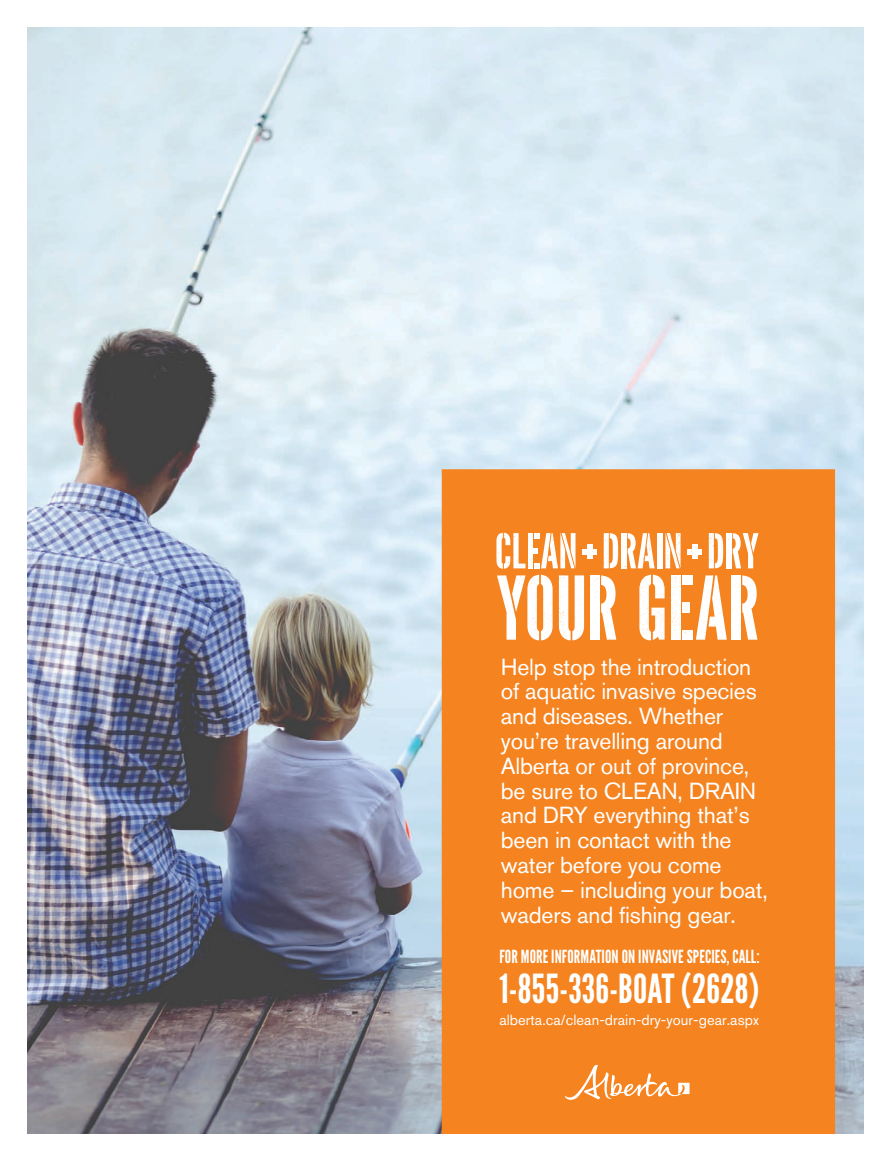
<style>
.page{position:relative;width:891px;height:1161px;background:#fff}
.page>*{position:absolute;margin:0;border:0;box-sizing:border-box;transform-origin:0 0}
.t1{font:40.05px "League Gothic";letter-spacing:.005em;color:#fff}
.t2{font:23.1px/24.8px "Akzidenz Grotesk BQ";letter-spacing:-.01em;color:#fff}
.t3{font:18px "League Gothic";letter-spacing:.005em;color:#fff}
.t4{font:14.7px "Akzidenz Grotesk BQ";letter-spacing:.005em;color:#fff}
</style>
<div class="page">
<img style="left:27px;top:27px;width:837px;height:1107px">
<div style="left:442px;top:469px;width:393px;height:665px;background:#f5831f"></div>
<svg style="left:496px;top:533px;width:29px;height:36px"></svg>
<div style="left:528px;top:533px;width:5px;height:35px;background:#fff"></div>
<svg style="left:534px;top:533px;width:42px;height:35px"></svg>
<svg style="left:665px;top:533px;width:16px;height:35px"></svg>
<svg style="left:604px;top:533px;width:14px;height:35px"></svg>
<div style="left:622px;top:533px;width:5px;height:35px;background:#fff"></div>
<svg style="left:628px;top:533px;width:27px;height:35px"></svg>
<div style="left:657px;top:533px;width:5px;height:35px;background:#fff"></div>
<svg style="left:709px;top:533px;width:14px;height:35px"></svg>
<div style="left:727px;top:533px;width:5px;height:35px;background:#fff"></div>
<svg style="left:733px;top:533px;width:26px;height:35px"></svg>
<svg style="left:559px;top:575px;width:25px;height:65px"></svg>
<svg style="left:497px;top:575px;width:56px;height:65px"></svg>
<div style="left:590px;top:575px;width:9px;height:65px;background:#fff"></div>
<svg style="left:601px;top:575px;width:15px;height:65px"></svg>
<div style="left:731px;top:575px;width:10px;height:65px;background:#fff"></div>
<svg style="left:742px;top:575px;width:16px;height:65px"></svg>
<svg style="left:696px;top:575px;width:31px;height:65px"></svg>
<div style="left:582px;top:549px;width:15px;height:6px;background:#fff"></div>
<div style="left:587px;top:544px;width:6px;height:15px;background:#fff"></div>
<div style="left:687px;top:549px;width:15px;height:6px;background:#fff"></div>
<div style="left:692px;top:544px;width:6px;height:15px;background:#fff"></div>
<div style="left:671px;top:575px;width:10px;height:65px;background:#fff"></div>
<div style="left:683px;top:602px;width:7px;height:10px;background:#fff"></div>
<div style="left:683px;top:575px;width:10px;height:10px;background:#fff"></div>
<div style="left:683px;top:630px;width:10px;height:10px;background:#fff"></div>
<svg style="left:639px;top:575px;width:26px;height:65px"></svg>
<svg style="left:565px;top:1065px;width:125px;height:35px;background:#f69b4a"></svg>
<p class="t2" style="left:501px;top:654px;width:268px">Help stop the introduction of aquatic invasive species and diseases. Whether you’re travelling around<br>Alberta or out of province, be sure to CLEAN, DRAIN and DRY everything that’s been in contact with the water before you come home – including your boat, waders and fishing gear.</p>
<p class="t3" style="left:499px;top:946px;width:262px">FOR MORE INFORMATION ON INVASIVE SPECIES, CALL:</p>
<p class="t1" style="left:499px;top:965px;width:262px">1-855-336-BOAT (2628)</p>
<p class="t4" style="left:499px;top:1012px;width:261px">alberta.ca/clean-drain-dry-your-gear.aspx</p>
</div>
